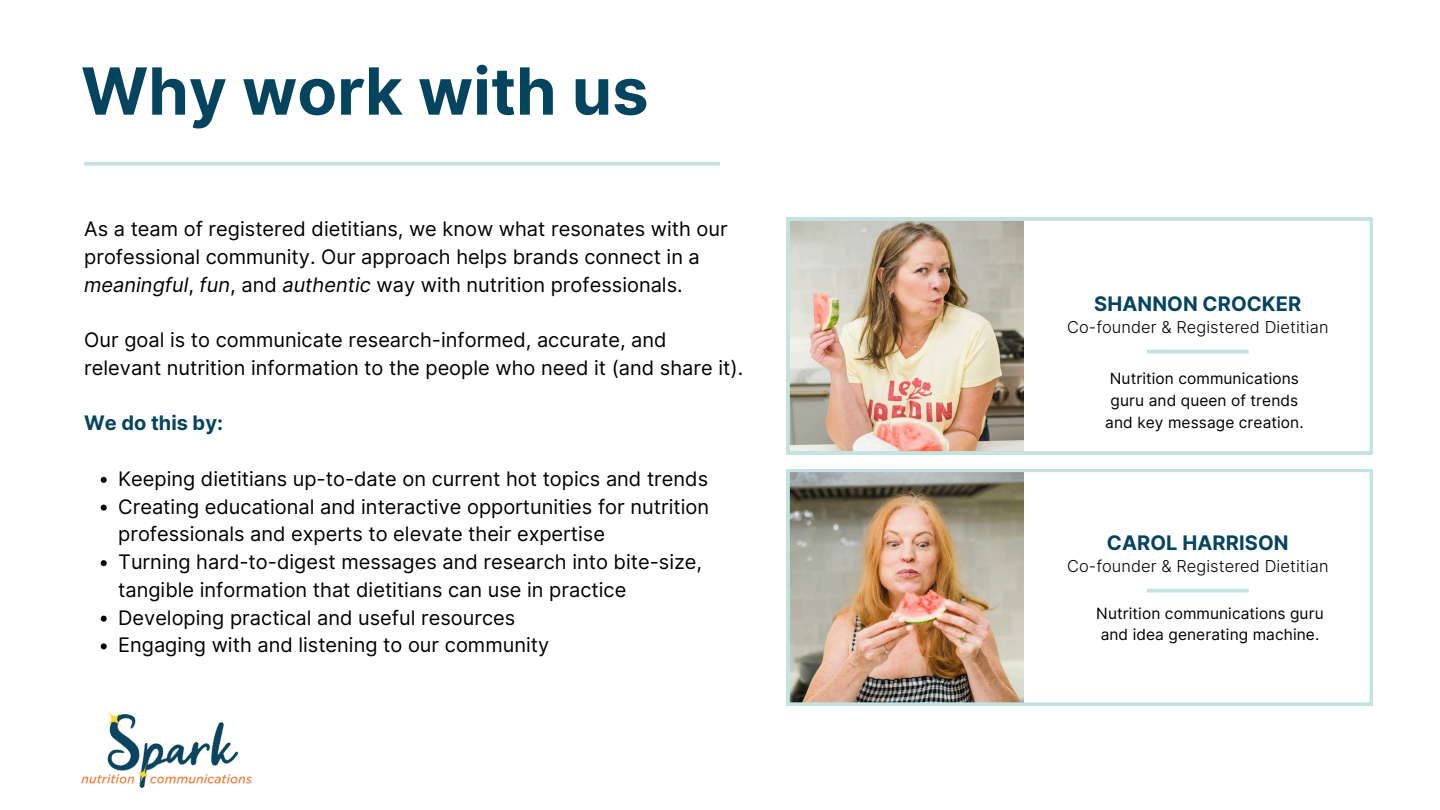
<style>
.page{position:relative;width:1440px;height:810px;background:#fff}
.page>*{position:absolute;margin:0;border:0;box-sizing:border-box;transform-origin:0 0}
.t1{font:700 65px "Inter";color:#05445e}
.t2{font:20px/27.8px "Inter";color:#000}
.t3{font:700 20px "Inter";letter-spacing:.005em;color:#05445e}
.t4{font:300 16.4px "Inter";letter-spacing:.005em;color:#000}
.t5{font:15.5px/21.8px "Inter";letter-spacing:.005em;color:#000;text-align:center}
.s1{font-style:italic}
</style>
<div class="page">
<img style="left:81px;top:709px;width:171px;height:78px">
<svg style="left:84px;top:162px;width:636px;height:4px;background:#c9e5e3"></svg>
<img style="left:787px;top:218px;width:586px;height:236px">
<svg style="left:101px;top:477px;width:6px;height:6px"></svg>
<svg style="left:101px;top:505px;width:6px;height:6px"></svg>
<svg style="left:101px;top:560px;width:6px;height:6px"></svg>
<svg style="left:101px;top:616px;width:6px;height:6px"></svg>
<svg style="left:101px;top:643px;width:6px;height:6px"></svg>
<img style="left:787px;top:469px;width:586px;height:236px">
<h4 class="t1" style="left:81px;top:52px;width:569px">Why work with us</h4>
<h4 class="t2" style="left:84px;top:215px;width:645px">As a team of registered dietitians, we know what resonates with our professional community. Our approach helps brands connect in a <span class="s1">meaningful</span>, <span class="s1">fun</span>, and <span class="s1">authentic</span> way with nutrition professionals.</h4>
<h3 class="t2" style="left:84px;top:326px;width:660px">Our goal is to communicate research-informed, accurate, and relevant nutrition information to the people who need it (and share it).</h3>
<p class="t3" style="left:84px;top:411px;width:140px">We do this by:</p>
<p class="t2" style="left:118px;top:465px;width:591px">Keeping dietitians up-to-date on current hot topics and trends</p>
<p class="t2" style="left:118px;top:492px;width:592px">Creating educational and interactive opportunities for nutrition professionals and experts to elevate their expertise</p>
<p class="t2" style="left:118px;top:548px;width:585px">Turning hard-to-digest messages and research into bite-size, tangible information that dietitians can use in practice</p>
<p class="t2" style="left:118px;top:603px;width:399px">Developing practical and useful resources</p>
<p class="t2" style="left:118px;top:631px;width:432px">Engaging with and listening to our community</p>
<h2 class="t3" style="left:1094px;top:292px;width:209px">SHANNON CROCKER</h2>
<p class="t4" style="left:1067px;top:317px;width:263px">Co-founder &amp; Registered Dietitian</p>
<p class="t5" style="left:1105px;top:368px;width:200px">Nutrition communications guru and queen of trends and key message creation.</p>
<p class="t3" style="left:1107px;top:531px;width:183px">CAROL HARRISON</p>
<p class="t4" style="left:1067px;top:556px;width:263px">Co-founder &amp; Registered Dietitian</p>
<h2 class="t5" style="left:1096px;top:603px;width:229px;line-height:21.2px;text-align:left">Nutrition communications guru and idea generating machine.</h2>
</div>
